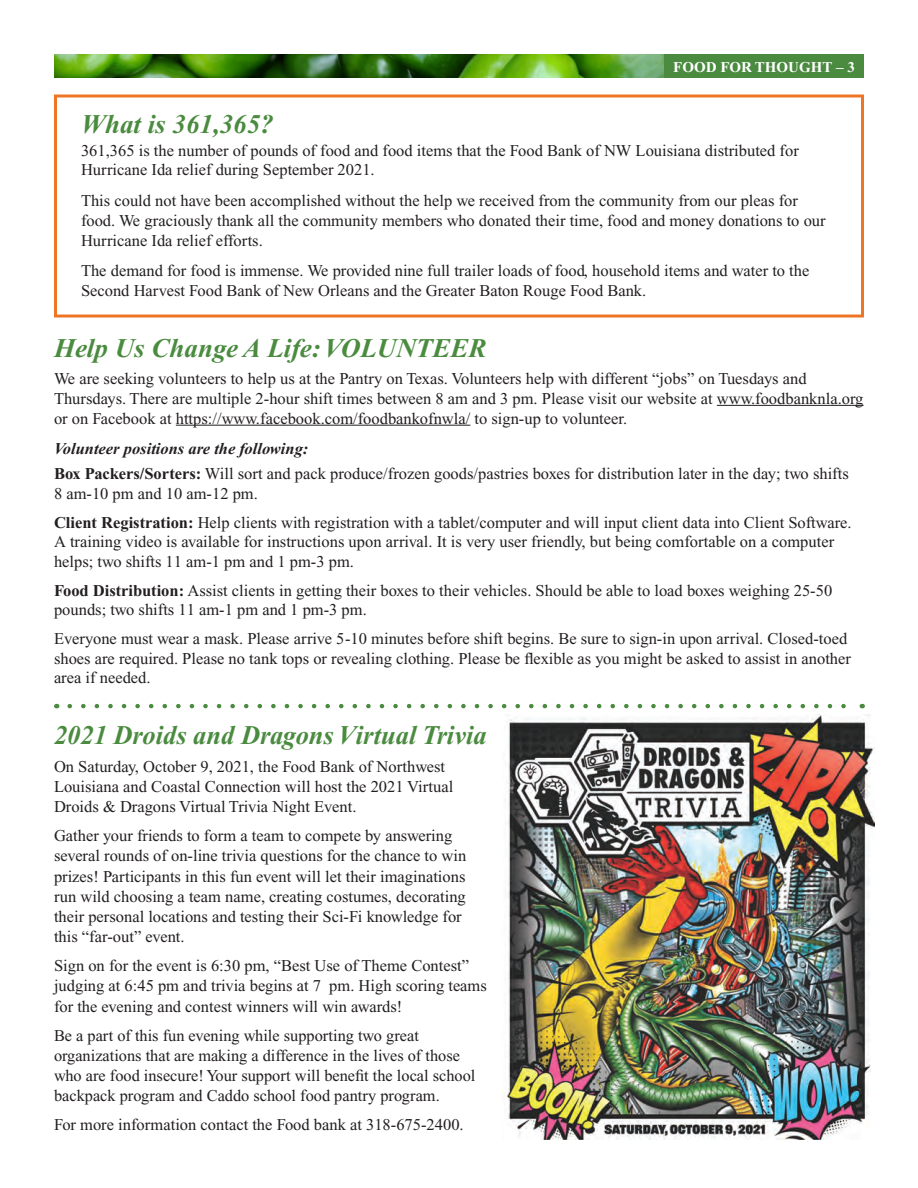
<style>
.page{position:relative;width:918px;height:1188px;background:#fff}
.page>*{position:absolute;margin:0;border:0;box-sizing:border-box;transform-origin:0 0}
.Normal__Web{font:italic 700 27px "Times New Roman";color:#4a8b3f}
.Normal__Web-2{font:16.5px/19.8px "Times New Roman";color:#231f20}
.Normal__Web-3{font:italic 700 16.5px "Times New Roman";color:#231f20}
.t1{font:700 15px "Times New Roman";color:#fff}
.s1{font-weight:700}
</style>
<div class="page">
<img style="left:54px;top:54px;width:610px;height:24px">
<div style="left:664px;top:54px;width:200px;height:24px;background:#4a8b3f"></div>
<svg style="left:70px;top:704px;width:776px;height:4px"></svg>
<hr style="left:717px;top:405px;width:147px;height:1px;background:#231f20">
<hr style="left:176px;top:425px;width:294px;height:1px;background:#231f20">
<img style="left:502px;top:715px;width:373px;height:425px">
<div style="left:54px;top:94px;width:810px;height:224px;border:3px solid #ee7525"></div>
<p class="t1" style="left:673px;top:58px;width:183px">FOOD FOR THOUGHT – 3</p>
<p class="Normal__Web" style="left:81px;top:109px;width:194px">What is 361,365?</p>
<p class="Normal__Web-2" style="left:81px;top:140px;width:719px">361,365 is the number of pounds of food and food items that the Food Bank of NW Louisiana distributed for<br>Hurricane Ida relief during September 2021.</p>
<p class="Normal__Web-2" style="left:81px;top:191px;width:746px">This could not have been accomplished without the help we received from the community from our pleas for food. We graciously thank all the community members who donated their time, food and money donations to our<br>Hurricane Ida relief efforts.</p>
<p class="Normal__Web-2" style="left:81px;top:261px;width:730px">The demand for food is immense. We provided nine full trailer loads of food, household items and water to the<br>Second Harvest Food Bank of New Orleans and the Greater Baton Rouge Food Bank.</p>
<p class="Normal__Web" style="left:54px;top:333px;width:434px">Help Us Change A Life: VOLUNTEER</p>
<p class="Normal__Web-2" style="left:54px;top:369px;width:811px">We are seeking volunteers to help us at the Pantry on Texas. Volunteers help with different “jobs” on Tuesdays and<br>Thursdays. There are multiple 2-hour shift times between 8 am and 3 pm. Please visit our website at www.foodbanknla.org or on Facebook at https://www.facebook.com/foodbankofnwla/ to sign-up to volunteer.</p>
<p class="Normal__Web-3" style="left:54px;top:440px;width:256px">Volunteer positions are the following:</p>
<p class="Normal__Web-2" style="left:54px;top:464px;width:796px"><span class="s1">Box Packers/Sorters:</span> Will sort and pack produce/frozen goods/pastries boxes for distribution later in the day; two shifts<br>8 am-10 pm and 10 am-12 pm.</p>
<p class="Normal__Web-2" style="left:54px;top:512px;width:799px"><span class="s1">Client Registration:</span> Help clients with registration with a tablet/computer and will input client data into Client Software.<br>A training video is available for instructions upon arrival. It is very user friendly, but being comfortable on a computer helps; two shifts 11 am-1 pm and 1 pm-3 pm.</p>
<p class="Normal__Web-2" style="left:54px;top:580px;width:780px"><span class="s1">Food Distribution:</span> Assist clients in getting their boxes to their vehicles. Should be able to load boxes weighing 25-50 pounds; two shifts 11 am-1 pm and 1 pm-3 pm.</p>
<p class="Normal__Web-2" style="left:54px;top:628px;width:799px">Everyone must wear a mask. Please arrive 5-10 minutes before shift begins. Be sure to sign-in upon arrival. Closed‑toed shoes are required. Please no tank tops or revealing clothing. Please be flexible as you might be asked to assist in another area if needed.</p>
<p class="Normal__Web" style="left:54px;top:720px;width:434px">2021 Droids and Dragons Virtual Trivia</p>
<p class="Normal__Web-2" style="left:54px;top:756px;width:401px;line-height:20.2px">On Saturday, October 9, 2021, the Food Bank of Northwest<br>Louisiana and Coastal Connection will host the 2021 Virtual<br>Droids &amp; Dragons Virtual Trivia Night Event.</p>
<p class="Normal__Web-2" style="left:54px;top:825px;width:414px;line-height:20.2px">Gather your friends to form a team to compete by answering several rounds of on‑line trivia questions for the chance to win prizes! Participants in this fun event will let their imaginations run wild choosing a team name, creating costumes, decorating their personal locations and testing their Sci-Fi knowledge for this “far‑out” event.</p>
<p class="Normal__Web-2" style="left:54px;top:956px;width:434px;line-height:20.2px">Sign on for the event is 6:30 pm, “Best Use of Theme Contest” judging at 6:45 pm and trivia begins at 7 pm. High scoring teams for the evening and contest winners will win awards!</p>
<p class="Normal__Web-2" style="left:54px;top:1025px;width:423px;line-height:20.2px">Be a part of this fun evening while supporting two great organizations that are making a difference in the lives of those who are food insecure! Your support will benefit the local school backpack program and Caddo school food pantry program.</p>
<p class="Normal__Web-2" style="left:54px;top:1115px;width:411px">For more information contact the Food bank at 318-675-2400.</p>
</div>
